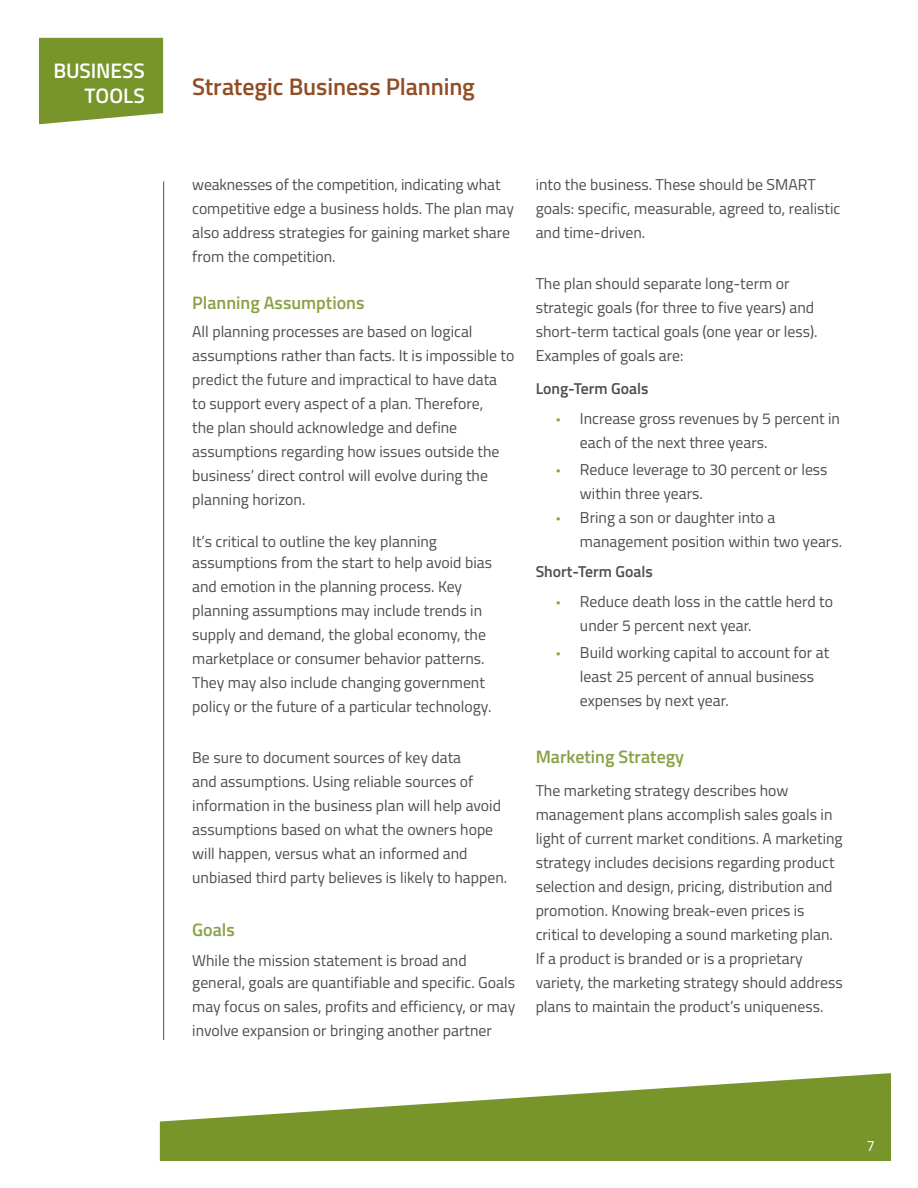
<style>
.page{position:relative;width:918px;height:1188px;background:#fff}
.page>*{position:absolute;margin:0;border:0;box-sizing:border-box;transform-origin:0 0}
.t1{font:600 24px "Titillium Web";letter-spacing:-.005em;color:#924d22}
.t2{font:600 21px/25.2px "Titillium Web";letter-spacing:-.005em;color:#fff;text-align:right}
.t3{font:600 18px "Titillium Web";color:#89a145}
.t4{font:18px "Titillium Web";color:#fff}
.t5{font:15.75px/24px "Titillium Web";color:#4d4d4f}
.t6{font:600 15.75px "Titillium Web";color:#4d4d4f}
.t7{font:15px "Titillium Web";color:#fff}
.s1{font-family:"Myriad Pro";color:#89a145}
</style>
<div class="page">
<svg style="left:160px;top:1073px;width:731px;height:88px;fill:#78952c"></svg>
<div style="left:39px;top:38px;width:124px;height:86px;background:#78952c"></div>
<hr style="left:163px;top:181px;width:1px;height:859px;background:#636466">
<h2 class="t2" style="left:53px;top:57px;width:93px">BUSINESS<br>TOOLS</h2>
<h1 class="t1" style="left:192px;top:68px;width:284px">Strategic Business Planning</h1>
<p class="t5" style="left:192px;top:172px;width:323px">weaknesses of the competition, indicating what competitive edge a business holds. The plan may also address strategies for gaining market share from the competition.</p>
<p class="t3" style="left:192px;top:289px;width:174px">Planning Assumptions</p>
<p class="t5" style="left:192px;top:319px;width:324px">All planning processes are based on logical assumptions rather than facts. It is impossible to predict the future and impractical to have data to support every aspect of a plan. Therefore,<br>the plan should acknowledge and define assumptions regarding how issues outside the business’ direct control will evolve during the planning horizon.</p>
<p class="t5" style="left:192px;top:531px;width:301px;line-height:21px">It’s critical to outline the key planning assumptions from the start to help avoid bias</p>
<p class="t5" style="left:192px;top:574px;width:301px">and emotion in the planning process. Key planning assumptions may include trends in supply and demand, the global economy, the marketplace or consumer behavior patterns.<br>They may also include changing government policy or the future of a particular technology.</p>
<p class="t5" style="left:192px;top:745px;width:316px">Be sure to document sources of key data<br>and assumptions. Using reliable sources of information in the business plan will help avoid assumptions based on what the owners hope will happen, versus what an informed and unbiased third party believes is likely to happen.</p>
<p class="t3" style="left:192px;top:916px;width:44px">Goals</p>
<p class="t5" style="left:192px;top:948px;width:324px;line-height:22.5px">While the mission statement is broad and general, goals are quantifiable and specific. Goals</p>
<p class="t5" style="left:192px;top:994px;width:325px">may focus on sales, profits and efficiency, or may involve expansion or bringing another partner</p>
<p class="t5" style="left:536px;top:172px;width:306px">into the business. These should be SMART goals: specific, measurable, agreed to, realistic and time-driven.</p>
<p class="t5" style="left:536px;top:271px;width:284px">The plan should separate long-term or strategic goals (for three to five years) and short-term tactical goals (one year or less).<br>Examples of goals are:</p>
<p class="t6" style="left:536px;top:377px;width:114px">Long-Term Goals</p>
<p class="t5" style="left:580px;top:406px;width:262px;text-indent:-24px"><span class="s1">•</span> Increase gross revenues by 5 percent in each of the next three years.</p>
<p class="t5" style="left:580px;top:457px;width:249px;text-indent:-24px"><span class="s1">•</span> Reduce leverage to 30 percent or less within three years.</p>
<p class="t5" style="left:580px;top:505px;width:264px;text-indent:-24px"><span class="s1">•</span> Bring a son or daughter into a management position within two years.</p>
<p class="t6" style="left:536px;top:560px;width:119px">Short-Term Goals</p>
<p class="t5" style="left:580px;top:589px;width:255px;text-indent:-24px"><span class="s1">•</span> Reduce death loss in the cattle herd to under 5 percent next year.</p>
<p class="t5" style="left:580px;top:640px;width:251px;text-indent:-24px"><span class="s1">•</span> Build working capital to account for at least 25 percent of annual business expenses by next year.</p>
<p class="t3" style="left:536px;top:743px;width:150px">Marketing Strategy</p>
<p class="t5" style="left:536px;top:778px;width:309px">The marketing strategy describes how management plans accomplish sales goals in light of current market conditions. A marketing strategy includes decisions regarding product selection and design, pricing, distribution and promotion. Knowing break-even prices is critical to developing a sound marketing plan.<br>If a product is branded or is a proprietary variety, the marketing strategy should address plans to maintain the product’s uniqueness.</p>
<p class="t7" style="left:866px;top:1135px;width:10px">7</p>
<p class="t4" style="left:865px;top:1135px;width:12px">7</p>
</div>
